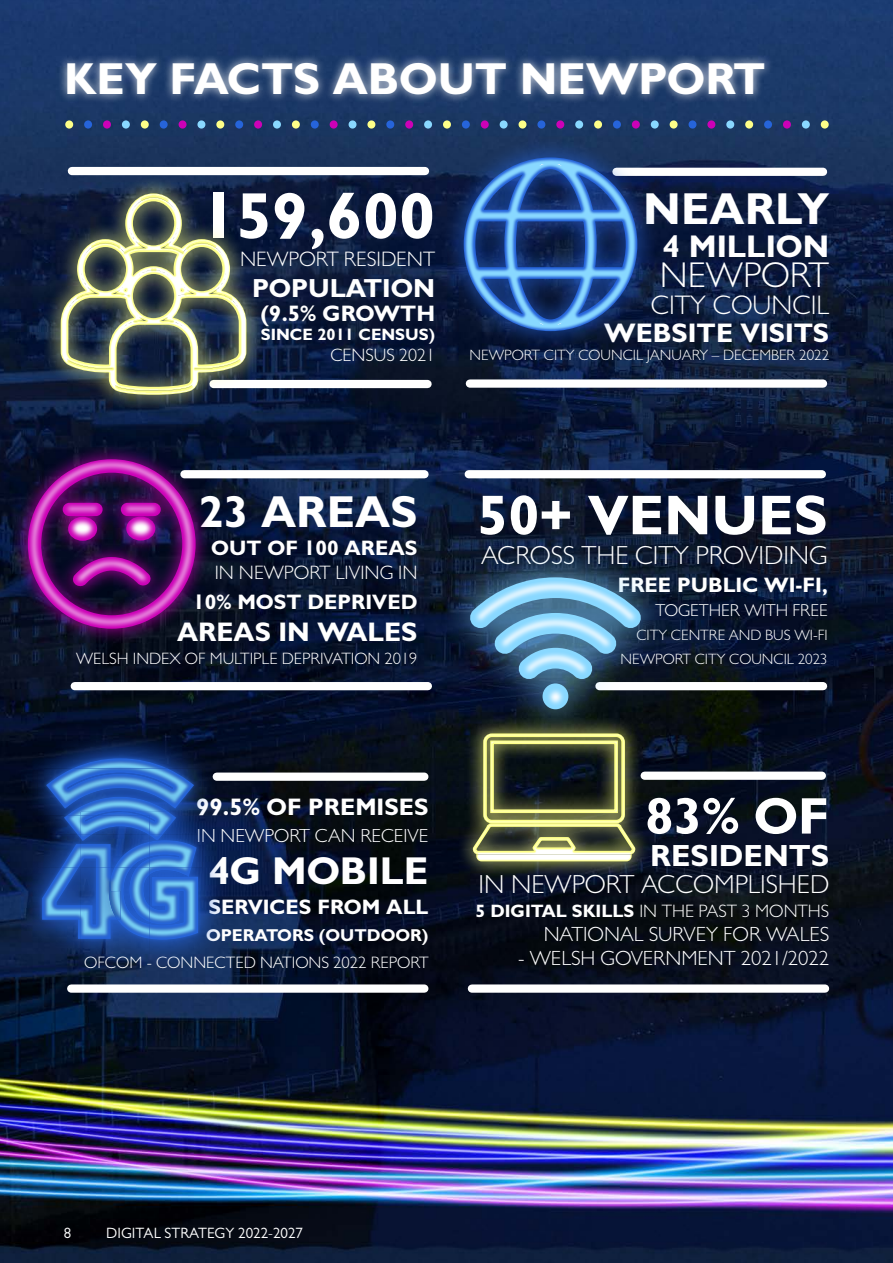
<style>
.page{position:relative;width:893px;height:1263px;background:#fff}
.page>*{position:absolute;margin:0;border:0;box-sizing:border-box;transform-origin:0 0}
.t1{font:700 65.7px "Gill Sans MT Pro";color:#fff}
.t2{font:700 56.4px "Gill Sans MT Pro";color:#fff}
.t3{font:700 51.75px "Gill Sans MT Pro";color:#fff}
.t4{font:700 45px "Gill Sans MT Pro";color:#fff}
.t5{font:700 39px "Gill Sans MT Pro";color:#fff}
.t6{font:300 36px "Gill Sans MT Pro";color:#fff}
.t7{font:700 31.5px "Gill Sans MT Pro";color:#fff}
.t8{font:700 30.75px "Gill Sans MT Pro";color:#fff}
.t9{font:700 27px/27.2px "Gill Sans MT Pro";color:#fff;text-align:right}
.t10{font:300 26.25px "Gill Sans MT Pro";color:#fff}
.t11{font:700 26.25px "Gill Sans MT Pro";color:#fff}
.t12{font:700 24px "Gill Sans MT Pro";color:#fff}
.t13{font:700 22.5px "Gill Sans MT Pro";color:#fff}
.t14{font:700 21px "Gill Sans MT Pro";color:#fff}
.t15{font:300 21px "Gill Sans MT Pro";color:#fff}
.t16{font:300 20.7px "Gill Sans MT Pro";color:#fff}
.t17{font:300 19.5px "Gill Sans MT Pro";color:#fff}
.t18{font:300 19.05px "Gill Sans MT Pro";color:#fff}
.t19{font:300 18px "Gill Sans MT Pro";color:#fff}
.t20{font:700 17.25px "Gill Sans MT Pro";color:#fff}
.t21{font:300 17.25px "Gill Sans MT Pro";color:#fff}
.t22{font:300 16.65px "Gill Sans MT Pro";color:#fff}
.t23{font:300 16.5px "Gill Sans MT Pro";color:#fff}
.t24{font:700 16.5px "Gill Sans MT Pro";color:#fff}
.t25{font:300 15px "Gill Sans MT Pro";color:#fff}
.t26{font:15px "Gill Sans MT Pro";color:#fff}
.s1{font-weight:300}
.s2{font-weight:700}
</style>
<div class="page">
<img style="left:0;top:0;width:893px;height:1263px">
<div style="left:469px;top:470px;width:353px;height:8px;background:#fff"></div>
<div style="left:599px;top:682px;width:224px;height:8px;background:#fff"></div>
<div style="left:438px;top:544px;width:235px;height:197px;background:#89d8ff;opacity:.75"></div>
<svg style="left:469px;top:577px;width:174px;height:135px;background:#547a96"></svg>
<div style="left:58px;top:54px;width:716px;height:50px;background:#fff;opacity:.75"></div>
<div style="left:821px;top:120px;width:8px;height:9px;background:#feff88;border-radius:50%"></div>
<div style="left:802px;top:120px;width:8px;height:9px;background:#89d8ff;border-radius:50%"></div>
<div style="left:783px;top:120px;width:8px;height:9px;background:#cc01b7;border-radius:50%"></div>
<div style="left:764px;top:120px;width:8px;height:9px;background:#2664da;border-radius:50%"></div>
<div style="left:745px;top:120px;width:8px;height:9px;background:#feff88;border-radius:50%"></div>
<div style="left:726px;top:120px;width:8px;height:9px;background:#89d8ff;border-radius:50%"></div>
<div style="left:707px;top:120px;width:8px;height:9px;background:#cc01b7;border-radius:50%"></div>
<div style="left:688px;top:120px;width:8px;height:9px;background:#2664da;border-radius:50%"></div>
<div style="left:670px;top:120px;width:8px;height:9px;background:#feff88;border-radius:50%"></div>
<div style="left:651px;top:120px;width:8px;height:9px;background:#89d8ff;border-radius:50%"></div>
<div style="left:632px;top:120px;width:8px;height:9px;background:#cc01b7;border-radius:50%"></div>
<div style="left:613px;top:120px;width:8px;height:9px;background:#2664da;border-radius:50%"></div>
<div style="left:594px;top:120px;width:8px;height:9px;background:#feff88;border-radius:50%"></div>
<div style="left:575px;top:120px;width:8px;height:9px;background:#89d8ff;border-radius:50%"></div>
<div style="left:556px;top:120px;width:8px;height:9px;background:#cc01b7;border-radius:50%"></div>
<div style="left:537px;top:120px;width:8px;height:9px;background:#2664da;border-radius:50%"></div>
<div style="left:519px;top:120px;width:7px;height:9px;background:#feff88;border-radius:50%"></div>
<div style="left:500px;top:120px;width:8px;height:9px;background:#89d8ff;border-radius:50%"></div>
<div style="left:481px;top:120px;width:8px;height:9px;background:#cc01b7;border-radius:50%"></div>
<div style="left:462px;top:120px;width:8px;height:9px;background:#2664da;border-radius:50%"></div>
<div style="left:443px;top:120px;width:8px;height:9px;background:#feff88;border-radius:50%"></div>
<div style="left:424px;top:120px;width:8px;height:9px;background:#89d8ff;border-radius:50%"></div>
<div style="left:405px;top:120px;width:8px;height:9px;background:#cc01b7;border-radius:50%"></div>
<div style="left:386px;top:120px;width:8px;height:9px;background:#2664da;border-radius:50%"></div>
<div style="left:367px;top:120px;width:8px;height:9px;background:#feff88;border-radius:50%"></div>
<div style="left:349px;top:120px;width:7px;height:9px;background:#89d8ff;border-radius:50%"></div>
<div style="left:330px;top:120px;width:8px;height:9px;background:#cc01b7;border-radius:50%"></div>
<div style="left:311px;top:120px;width:8px;height:9px;background:#2664da;border-radius:50%"></div>
<div style="left:292px;top:120px;width:8px;height:9px;background:#feff88;border-radius:50%"></div>
<div style="left:273px;top:120px;width:8px;height:9px;background:#89d8ff;border-radius:50%"></div>
<div style="left:254px;top:120px;width:8px;height:9px;background:#cc01b7;border-radius:50%"></div>
<div style="left:235px;top:120px;width:8px;height:9px;background:#2664da;border-radius:50%"></div>
<div style="left:216px;top:120px;width:8px;height:9px;background:#feff88;border-radius:50%"></div>
<div style="left:197px;top:120px;width:8px;height:9px;background:#89d8ff;border-radius:50%"></div>
<div style="left:179px;top:120px;width:8px;height:9px;background:#cc01b7;border-radius:50%"></div>
<div style="left:160px;top:120px;width:8px;height:9px;background:#2664da;border-radius:50%"></div>
<div style="left:141px;top:120px;width:8px;height:9px;background:#feff88;border-radius:50%"></div>
<div style="left:122px;top:120px;width:8px;height:9px;background:#89d8ff;border-radius:50%"></div>
<div style="left:103px;top:120px;width:8px;height:9px;background:#cc01b7;border-radius:50%"></div>
<div style="left:84px;top:120px;width:8px;height:9px;background:#2664da;border-radius:50%"></div>
<div style="left:65px;top:120px;width:8px;height:9px;background:#feff88;border-radius:50%"></div>
<div style="left:72px;top:167px;width:353px;height:8px;background:#fff"></div>
<div style="left:214px;top:380px;width:214px;height:8px;background:#fff"></div>
<div style="left:42px;top:176px;width:223px;height:237px;background:#feff88;opacity:.75"></div>
<svg style="left:59px;top:192px;width:189px;height:205px;background:#5e6862"></svg>
<div style="left:616px;top:168px;width:207px;height:8px;background:#fff"></div>
<div style="left:470px;top:379px;width:353px;height:9px;background:#fff"></div>
<div style="left:442px;top:136px;width:217px;height:217px;background:#2664da;opacity:.75"></div>
<svg style="left:464px;top:156px;width:175px;height:177px;background:#325e9a"></svg>
<div style="left:184px;top:470px;width:240px;height:8px;background:#fff"></div>
<div style="left:75px;top:682px;width:353px;height:8px;background:#fff"></div>
<div style="left:12px;top:443px;width:200px;height:202px;background:#cc01b7;opacity:.75"></div>
<svg style="left:26px;top:458px;width:171px;height:172px;background:#601b6a"></svg>
<div style="left:217px;top:772px;width:207px;height:9px;background:#fff"></div>
<div style="left:71px;top:984px;width:353px;height:9px;background:#fff"></div>
<svg style="left:9px;top:722px;width:224px;height:251px;background:#1f4580"></svg>
<div style="left:645px;top:771px;width:177px;height:9px;background:#fff"></div>
<div style="left:472px;top:984px;width:353px;height:9px;background:#fff"></div>
<div style="left:457px;top:716px;width:194px;height:163px;background:#feff88;opacity:.75"></div>
<svg style="left:470px;top:732px;width:165px;height:131px;background:#676c4b"></svg>
<p class="t4" style="left:64px;top:51px;width:703px">KEY FACTS ABOUT NEWPORT</p>
<p class="t1" style="left:200px;top:175px;width:237px">159,600</p>
<p class="t15" style="left:240px;top:247px;width:197px">NEWPORT RESIDENT</p>
<p class="t11" style="left:252px;top:271px;width:185px">POPULATION</p>
<p class="t13" style="left:261px;top:299px;width:176px">(9.5% GROWTH</p>
<p class="t24" style="left:261px;top:325px;width:176px">SINCE 2011 CENSUS)</p>
<p class="t19" style="left:330px;top:344px;width:106px">CENSUS 2021</p>
<p class="t4" style="left:643px;top:181px;width:187px">NEARLY</p>
<p class="t7" style="left:663px;top:227px;width:168px">4 MILLION</p>
<p class="t6" style="left:660px;top:254px;width:171px">NEWPORT</p>
<p class="t9" style="left:604px;top:291px;width:227px"><span class="s1">CITY COUNCIL<br></span>WEBSITE VISITS</p>
<p class="t25" style="left:470px;top:346px;width:361px">NEWPORT CITY COUNCIL JANUARY – DECEMBER 2022</p>
<p class="t4" style="left:199px;top:483px;width:220px">23 AREAS</p>
<p class="t14" style="left:211px;top:535px;width:208px">OUT OF 100 AREAS</p>
<p class="t17" style="left:215px;top:560px;width:204px">IN NEWPORT LIVING IN</p>
<p class="t14" style="left:193px;top:589px;width:226px">10% MOST DEPRIVED</p>
<p class="t9" style="left:177px;top:618px;width:242px">AREAS IN WALES</p>
<p class="t23" style="left:76px;top:648px;width:343px">WELSH INDEX OF MULTIPLE DEPRIVATION 2019</p>
<p class="t2" style="left:477px;top:480px;width:352px">50+ VENUES</p>
<p class="t10" style="left:481px;top:540px;width:348px">ACROSS THE CITY PROVIDING</p>
<p class="t14" style="left:618px;top:571px;width:212px">FREE PUBLIC WI-FI,</p>
<p class="t21" style="left:656px;top:599px;width:174px">TOGETHER WITH FREE</p>
<p class="t25" style="left:636px;top:626px;width:193px">CITY CENTRE AND BUS WI-FI</p>
<p class="t25" style="left:620px;top:650px;width:209px">NEWPORT CITY COUNCIL 2023</p>
<p class="t12" style="left:196px;top:792px;width:234px">99.5% OF PREMISES</p>
<p class="t18" style="left:197px;top:824px;width:233px">IN NEWPORT CAN RECEIVE</p>
<p class="t5" style="left:208px;top:846px;width:222px">4G MOBILE</p>
<p class="t14" style="left:208px;top:894px;width:222px">SERVICES FROM ALL</p>
<p class="t20" style="left:206px;top:925px;width:224px">OPERATORS (OUTDOOR)</p>
<p class="t22" style="left:84px;top:953px;width:346px">OFCOM - CONNECTED NATIONS 2022 REPORT</p>
<p class="t3" style="left:645px;top:784px;width:186px">83% OF</p>
<p class="t8" style="left:650px;top:837px;width:181px">RESIDENTS</p>
<p class="t10" style="left:479px;top:869px;width:352px">IN NEWPORT ACCOMPLISHED</p>
<p class="t19" style="left:475px;top:900px;width:355px"><span class="s2">5 DIGITAL SKILLS</span> IN THE PAST 3 MONTHS</p>
<p class="t16" style="left:544px;top:922px;width:287px">NATIONAL SURVEY FOR WALES</p>
<p class="t16" style="left:518px;top:945px;width:313px">- WELSH GOVERNMENT 2021/2022</p>
<p class="t26" style="left:64px;top:1224px;width:9px">8</p>
<p class="t26" style="left:106px;top:1224px;width:198px">DIGITAL STRATEGY 2022-2027</p>
</div>
